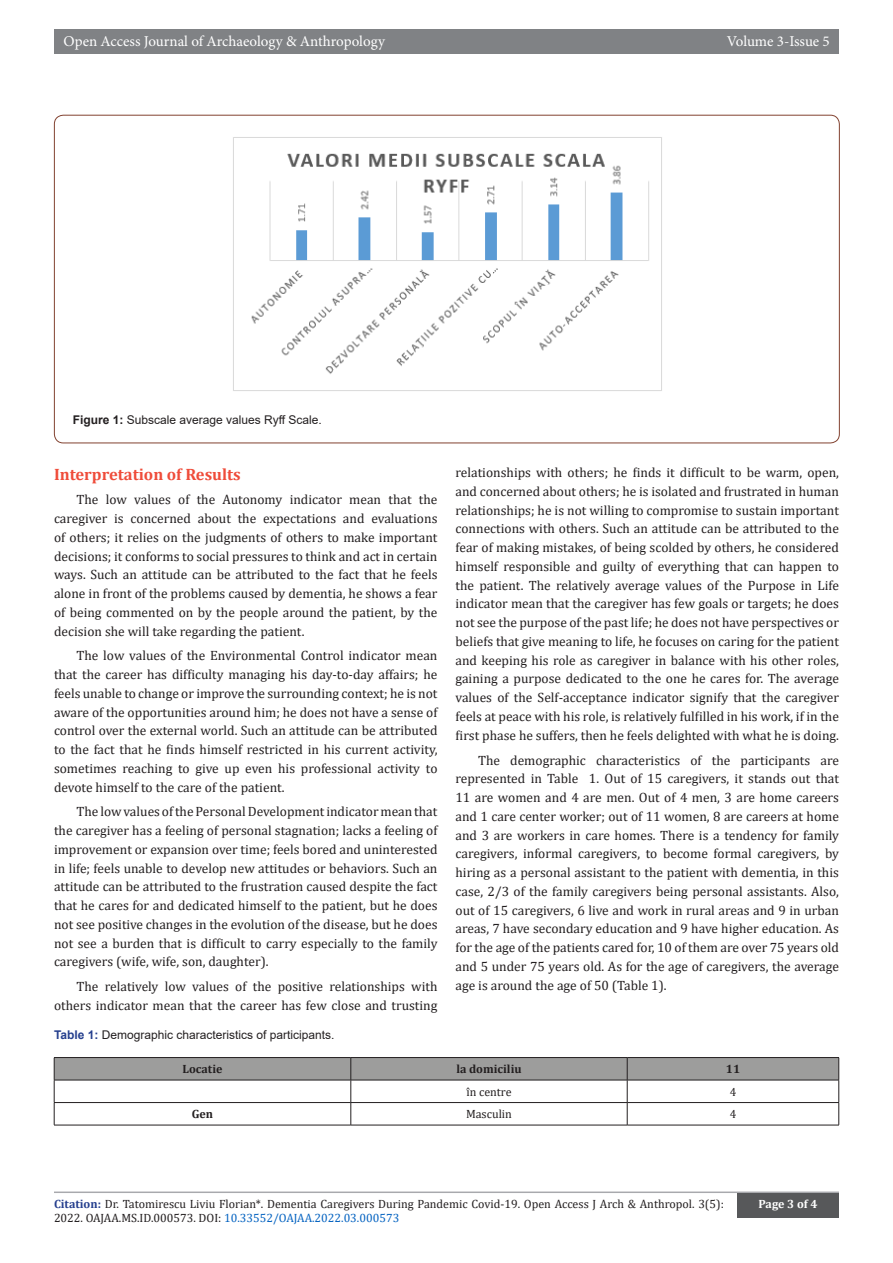
<style>
.page{position:relative;width:893px;height:1263px;background:#fff}
.page>*{position:absolute;margin:0;border:0;box-sizing:border-box;transform-origin:0 0}
.t1{font:700 16.5px "Cambria";color:#ef4c3a}
.t2{font:15px "Minion Pro";letter-spacing:-.005em;color:#fff}
.t3{font:13.5px/18.8px "Cambria";color:#231f20;text-align:justify}
.t4{font:12px/14.4px "Cambria";color:#231f20}
.t5{font:12px "Arial";color:#231f20}
.t6{font:700 12px "Cambria";color:#231f20}
.t7{font:700 12px "Cambria";color:#fff}
.s1{font-weight:700}
.s2{font-weight:700;color:#253f8e}
.s3{color:#0563c1}
</style>
<div class="page">
<hr style="left:54px;top:1191px;width:785px;height:2px;background:#a8a9ad">
<div style="left:54px;top:29px;width:785px;height:25px;background:#808285"></div>
<div style="left:737px;top:1193px;width:102px;height:24px;background:#57585a"></div>
<img style="left:233px;top:137px;width:429px;height:254px">
<svg style="left:54px;top:1057px;width:785px;height:68px"></svg>
<hr style="left:54px;top:1125px;width:297px;height:1px;background:#231f20">
<hr style="left:351px;top:1125px;width:276px;height:1px;background:#231f20">
<hr style="left:627px;top:1125px;width:212px;height:1px;background:#231f20">
<p class="t2" style="left:63px;top:31px;width:323px">Open Access Journal of Archaeology &amp; Anthropology</p>
<p class="t2" style="left:727px;top:31px;width:105px">Volume 3-Issue 5</p>
<p class="t5" style="left:73px;top:411px;width:251px"><span class="s1">Figure 1:</span> Subscale average values Ryff Scale.</p>
<p class="t1" style="left:54px;top:462px;width:188px">Interpretation of Results</p>
<p class="t3" style="left:54px;top:490px;width:385px;text-indent:22px">The low values of the Autonomy indicator mean that the caregiver is concerned about the expectations and evaluations of others; it relies on the judgments of others to make important decisions; it conforms to social pressures to think and act in certain ways. Such an attitude can be attributed to the fact that he feels alone in front of the problems caused by dementia, he shows a fear of being commented on by the people around the patient, by the decision she will take regarding the patient.</p>
<p class="t3" style="left:54px;top:646px;width:385px;text-indent:22px">The low values of the Environmental Control indicator mean that the career has difficulty managing his day-to-day affairs; he feels unable to change or improve the surrounding context; he is not aware of the opportunities around him; he does not have a sense of control over the external world. Such an attitude can be attributed to the fact that he finds himself restricted in his current activity, sometimes reaching to give up even his professional activity to devote himself to the care of the patient.</p>
<p class="t3" style="left:54px;top:802px;width:385px;text-indent:22px">The low values of the Personal Development indicator mean that the caregiver has a feeling of personal stagnation; lacks a feeling of improvement or expansion over time; feels bored and uninterested in life; feels unable to develop new attitudes or behaviors. Such an attitude can be attributed to the frustration caused despite the fact that he cares for and dedicated himself to the patient, but he does not see positive changes in the evolution of the disease, but he does not see a burden that is difficult to carry especially to the family caregivers (wife, wife, son, daughter).</p>
<p class="t3" style="left:54px;top:977px;width:385px;text-align:right">The relatively low values of the positive relationships with others indicator mean that the career has few close and trusting</p>
<p class="t3" style="left:455px;top:463px;width:385px">relationships with others; he finds it difficult to be warm, open, and concerned about others; he is isolated and frustrated in human relationships; he is not willing to compromise to sustain important connections with others. Such an attitude can be attributed to the fear of making mistakes, of being scolded by others, he considered himself responsible and guilty of everything that can happen to the patient. The relatively average values of the Purpose in Life indicator mean that the caregiver has few goals or targets; he does not see the purpose of the past life; he does not have perspectives or beliefs that give meaning to life, he focuses on caring for the patient and keeping his role as caregiver in balance with his other roles, gaining a purpose dedicated to the one he cares for. The average values of the Self-acceptance indicator signify that the caregiver feels at peace with his role, is relatively fulfilled in his work, if in the first phase he suffers, then he feels delighted with what he is doing.</p>
<p class="t3" style="left:455px;top:750px;width:385px;text-indent:22px">The demographic characteristics of the participants are represented in Table 1. Out of 15 caregivers, it stands out that 11 are women and 4 are men. Out of 4 men, 3 are home careers and 1 care center worker; out of 11 women, 8 are careers at home and 3 are workers in care homes. There is a tendency for family caregivers, informal caregivers, to become formal caregivers, by hiring as a personal assistant to the patient with dementia, in this case, 2/3 of the family caregivers being personal assistants. Also, out of 15 caregivers, 6 live and work in rural areas and 9 in urban areas, 7 have secondary education and 9 have higher education. As for the age of the patients cared for, 10 of them are over 75 years old and 5 under 75 years old. As for the age of caregivers, the average age is around the age of 50 (Table 1).</p>
<p class="t5" style="left:54px;top:1027px;width:282px"><span class="s2">Table 1:</span> Demographic characteristics of participants.</p>
<p class="t6" style="left:182px;top:1061px;width:42px">Locatie</p>
<p class="t6" style="left:456px;top:1061px;width:67px">la domiciliu</p>
<p class="t6" style="left:726px;top:1061px;width:16px">11</p>
<p class="t4" style="left:466px;top:1084px;width:47px">în centre</p>
<p class="t4" style="left:730px;top:1084px;width:8px">4</p>
<p class="t6" style="left:192px;top:1106px;width:23px">Gen</p>
<p class="t4" style="left:466px;top:1107px;width:47px">Masculin</p>
<p class="t4" style="left:730px;top:1107px;width:8px">4</p>
<p class="t4" style="left:54px;top:1196px;width:671px"><span class="s2">Citation:</span> Dr. Tatomirescu Liviu Florian*. Dementia Caregivers During Pandemic Covid-19. Open Access J Arch &amp; Anthropol. 3(5):<br>2022. OAJAA.MS.ID.000573. DOI: <span class="s3">10.33552/OAJAA.2022.03.000573</span></p>
<p class="t7" style="left:758px;top:1196px;width:60px">Page 3 of 4</p>
</div>
